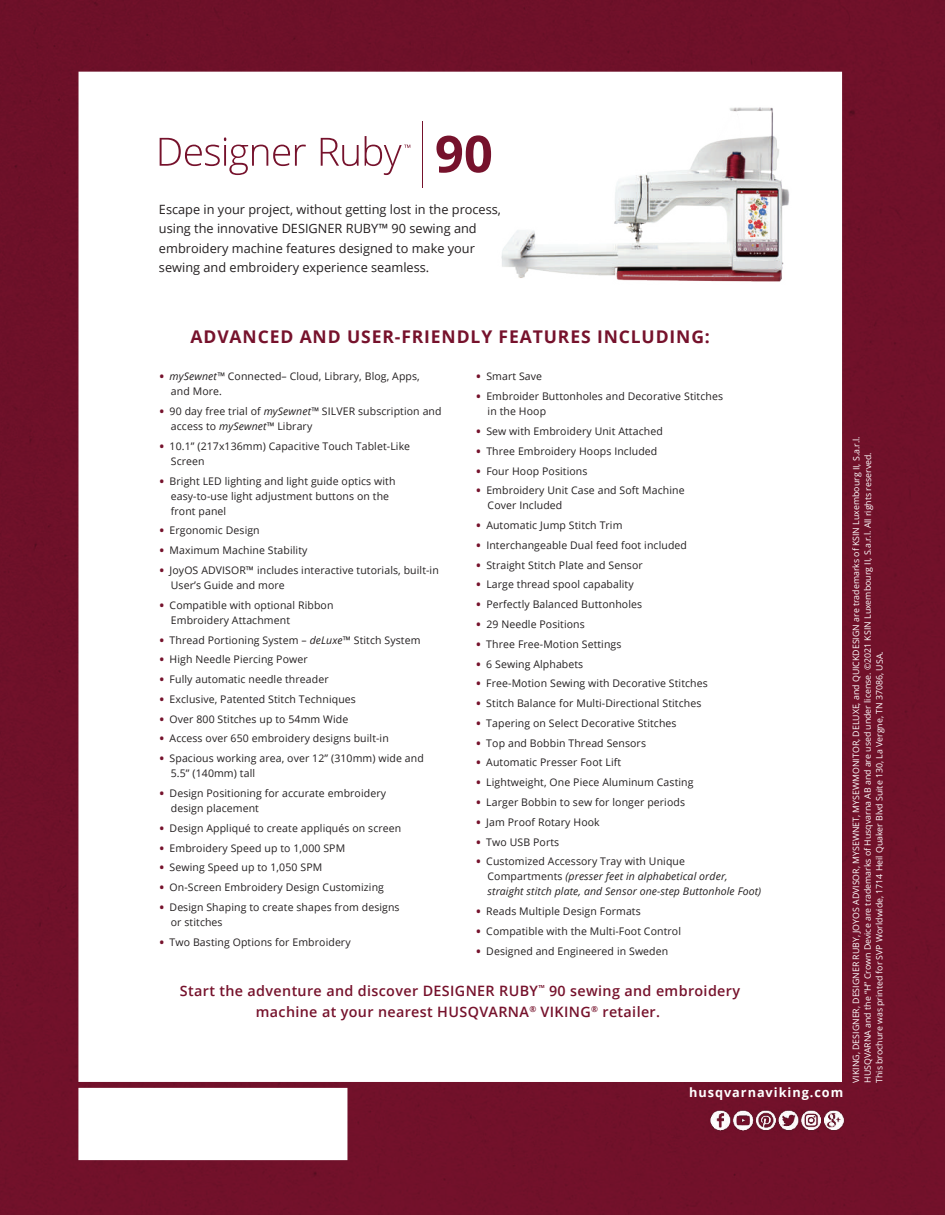
<style>
.page{position:relative;width:945px;height:1215px;background:#fff}
.page>*{position:absolute;margin:0;border:0;box-sizing:border-box;transform-origin:0 0}
.t1{font:700 17.55px "Open Sans";letter-spacing:.05em;color:#76122c}
.t2{font:600 14.4px/21px "Open Sans";letter-spacing:.025em;color:#76122c;text-align:center}
.t3{font:12.75px/19.5px "Open Sans";color:#231f20}
.t4{font:700 12.75px "Open Sans";letter-spacing:.075em;color:#fff}
.t5{font:10.5px/15px "Open Sans";letter-spacing:.01em;color:#231f20}
.t6{font:italic 10.5px/15px "Open Sans";letter-spacing:.01em;color:#231f20}
.t7{font:8.7px/11.7px "Open Sans";color:#fff}
.s1{font-weight:800;color:#76122c}
.s2{font-style:italic}
.s3{font-weight:800;font-style:normal;color:#76122c}
.s4{font-style:normal}
</style>
<div class="page">
<div style="left:0;top:0;width:944px;height:1215px;background:#70112a"></div>
<div style="left:78px;top:72px;width:764px;height:1010px;background:#fff"></div>
<div style="left:78px;top:1088px;width:269px;height:72px;background:#fff"></div>
<img style="left:708px;top:1105px;width:142px;height:30px">
<img style="left:501px;top:107px;width:289px;height:175px">
<svg style="left:160px;top:137px;width:146px;height:38px"></svg>
<svg style="left:321px;top:138px;width:38px;height:28px"></svg>
<svg style="left:436px;top:135px;width:55px;height:38px"></svg>
<hr style="left:422px;top:122px;width:1px;height:66px;background:#76122c">
<svg style="left:365px;top:136px;width:45px;height:39px"></svg>
<p class="t3" style="left:159px;top:199px;width:344px">Escape in your project, without getting lost in the process, using the innovative DESIGNER RUBY™ 90 sewing and embroidery machine features designed to make your sewing and embroidery experience seamless.</p>
<h1 class="t1" style="left:191px;top:324px;width:521px">ADVANCED AND USER-FRIENDLY FEATURES INCLUDING:</h1>
<p class="t5" style="left:171px;top:369px;width:250px;text-indent:-11px"><span class="s1">•</span> <span class="s2">mySewnet™</span> Connected– Cloud, Library, Blog, Apps, and More.</p>
<p class="t5" style="left:171px;top:403px;width:272px;text-indent:-11px"><span class="s1">•</span> 90 day free trial of <span class="s2">mySewnet™</span> SILVER subscription and access to <span class="s2">mySewnet™</span> Library</p>
<p class="t5" style="left:171px;top:438px;width:241px;text-indent:-11px"><span class="s1">•</span> 10.1” (217x136mm) Capacitive Touch Tablet-Like<br>Screen</p>
<p class="t5" style="left:171px;top:473px;width:226px;text-indent:-11px"><span class="s1">•</span> Bright LED lighting and light guide optics with easy-to-use light adjustment buttons on the front panel</p>
<p class="t5" style="left:160px;top:523px;width:102px"><span class="s1">•</span> Ergonomic Design</p>
<p class="t5" style="left:160px;top:543px;width:149px"><span class="s1">•</span> Maximum Machine Stability</p>
<p class="t5" style="left:171px;top:562px;width:269px;text-indent:-11px"><span class="s1">•</span> JoyOS ADVISOR™ includes interactive tutorials, built-in<br>User’s Guide and more</p>
<p class="t5" style="left:171px;top:597px;width:164px;text-indent:-11px"><span class="s1">•</span> Compatible with optional Ribbon<br>Embroidery Attachment</p>
<p class="t5" style="left:160px;top:632px;width:262px"><span class="s1">•</span> Thread Portioning System – <span class="s2">deLuxe</span>™ Stitch System</p>
<p class="t5" style="left:160px;top:652px;width:150px"><span class="s1">•</span> High Needle Piercing Power</p>
<p class="t5" style="left:160px;top:672px;width:170px"><span class="s1">•</span> Fully automatic needle threader</p>
<p class="t5" style="left:160px;top:691px;width:198px"><span class="s1">•</span> Exclusive, Patented Stitch Techniques</p>
<p class="t5" style="left:160px;top:711px;width:190px"><span class="s1">•</span> Over 800 Stitches up to 54mm Wide</p>
<p class="t5" style="left:160px;top:731px;width:231px"><span class="s1">•</span> Access over 650 embroidery designs built-in</p>
<p class="t5" style="left:171px;top:751px;width:254px;text-indent:-11px"><span class="s1">•</span> Spacious working area, over 12” (310mm) wide and<br>5.5” (140mm) tall</p>
<p class="t5" style="left:171px;top:785px;width:217px;text-indent:-11px"><span class="s1">•</span> Design Positioning for accurate embroidery design placement</p>
<p class="t5" style="left:160px;top:820px;width:243px"><span class="s1">•</span> Design Appliqué to create appliqués on screen</p>
<p class="t5" style="left:160px;top:840px;width:187px"><span class="s1">•</span> Embroidery Speed up to 1,000 SPM</p>
<p class="t5" style="left:160px;top:860px;width:164px"><span class="s1">•</span> Sewing Speed up to 1,050 SPM</p>
<p class="t5" style="left:160px;top:880px;width:226px"><span class="s1">•</span> On-Screen Embroidery Design Customizing</p>
<p class="t5" style="left:171px;top:899px;width:230px;text-indent:-11px"><span class="s1">•</span> Design Shaping to create shapes from designs or stitches</p>
<p class="t5" style="left:160px;top:934px;width:192px"><span class="s1">•</span> Two Basting Options for Embroidery</p>
<p class="t5" style="left:476px;top:369px;width:67px"><span class="s1">•</span> Smart Save</p>
<p class="t5" style="left:488px;top:389px;width:237px;text-indent:-11px"><span class="s1">•</span> Embroider Buttonholes and Decorative Stitches in the Hoop</p>
<p class="t5" style="left:476px;top:423px;width:188px"><span class="s1">•</span> Sew with Embroidery Unit Attached</p>
<p class="t5" style="left:476px;top:443px;width:182px"><span class="s1">•</span> Three Embroidery Hoops Included</p>
<p class="t5" style="left:476px;top:463px;width:113px"><span class="s1">•</span> Four Hoop Positions</p>
<p class="t5" style="left:488px;top:483px;width:199px;text-indent:-11px"><span class="s1">•</span> Embroidery Unit Case and Soft Machine<br>Cover Included</p>
<p class="t5" style="left:476px;top:518px;width:148px"><span class="s1">•</span> Automatic Jump Stitch Trim</p>
<p class="t5" style="left:476px;top:537px;width:212px"><span class="s1">•</span> Interchangeable Dual feed foot included</p>
<p class="t5" style="left:476px;top:557px;width:168px"><span class="s1">•</span> Straight Stitch Plate and Sensor</p>
<p class="t5" style="left:476px;top:577px;width:159px"><span class="s1">•</span> Large thread spool capabality</p>
<p class="t5" style="left:476px;top:597px;width:167px"><span class="s1">•</span> Perfectly Balanced Buttonholes</p>
<p class="t5" style="left:476px;top:616px;width:110px"><span class="s1">•</span> 29 Needle Positions</p>
<p class="t5" style="left:476px;top:636px;width:147px"><span class="s1">•</span> Three Free-Motion Settings</p>
<p class="t5" style="left:476px;top:656px;width:108px"><span class="s1">•</span> 6 Sewing Alphabets</p>
<p class="t5" style="left:476px;top:676px;width:233px"><span class="s1">•</span> Free-Motion Sewing with Decorative Stitches</p>
<p class="t5" style="left:476px;top:696px;width:227px"><span class="s1">•</span> Stitch Balance for Multi-Directional Stitches</p>
<p class="t5" style="left:476px;top:715px;width:202px"><span class="s1">•</span> Tapering on Select Decorative Stitches</p>
<p class="t5" style="left:476px;top:735px;width:171px"><span class="s1">•</span> Top and Bobbin Thread Sensors</p>
<p class="t5" style="left:476px;top:755px;width:146px"><span class="s1">•</span> Automatic Presser Foot Lift</p>
<p class="t5" style="left:476px;top:775px;width:219px"><span class="s1">•</span> Lightweight, One Piece Aluminum Casting</p>
<p class="t5" style="left:476px;top:794px;width:210px"><span class="s1">•</span> Larger Bobbin to sew for longer periods</p>
<p class="t5" style="left:476px;top:814px;width:125px"><span class="s1">•</span> Jam Proof Rotary Hook</p>
<p class="t5" style="left:476px;top:834px;width:84px"><span class="s1">•</span> Two USB Ports</p>
<p class="t6" style="left:488px;top:854px;width:275px;text-indent:-11px"><span class="s3">•</span> <span class="s4">Customized Accessory Tray with Unique<br>Compartments</span> (presser feet in alphabetical order, straight stitch plate, and Sensor one-step Buttonhole Foot)</p>
<p class="t5" style="left:476px;top:904px;width:166px"><span class="s1">•</span> Reads Multiple Design Formats</p>
<p class="t5" style="left:476px;top:923px;width:206px"><span class="s1">•</span> Compatible with the Multi-Foot Control</p>
<p class="t5" style="left:476px;top:943px;width:193px"><span class="s1">•</span> Designed and Engineered in Sweden</p>
<h2 class="t2" style="left:180px;top:980px;width:562px">Start the adventure and discover DESIGNER RUBY<sup>™</sup> 90 sewing and embroidery machine at your nearest HUSQVARNA<sup>®</sup> VIKING<sup>®</sup> retailer.</h2>
<p class="t4" style="left:689px;top:1084px;width:156px">husqvarnaviking.com</p>
<p class="t7" style="left:850px;top:1083px;width:648px;rotate:-90deg">VIKING, DESIGNER, DESIGNER RUBY, JOYOS ADVISOR, MYSEWNET, MYSEWMONITOR, DELUXE, and QUICKDESIGN are trademarks of KSIN Luxembourg II, S.a.r.l.<br>HUSQVARNA and the “H” Crown Device are trademarks of Husqvarna AB and are used under license. ©2021 KSIN Luxembourg II, S.a.r.l. All rights reserved.<br>This brochure was printed for SVP Worldwide, 1714 Heil Quaker Blvd Suite 130, La Vergne, TN 37086, USA.</p>
</div>
